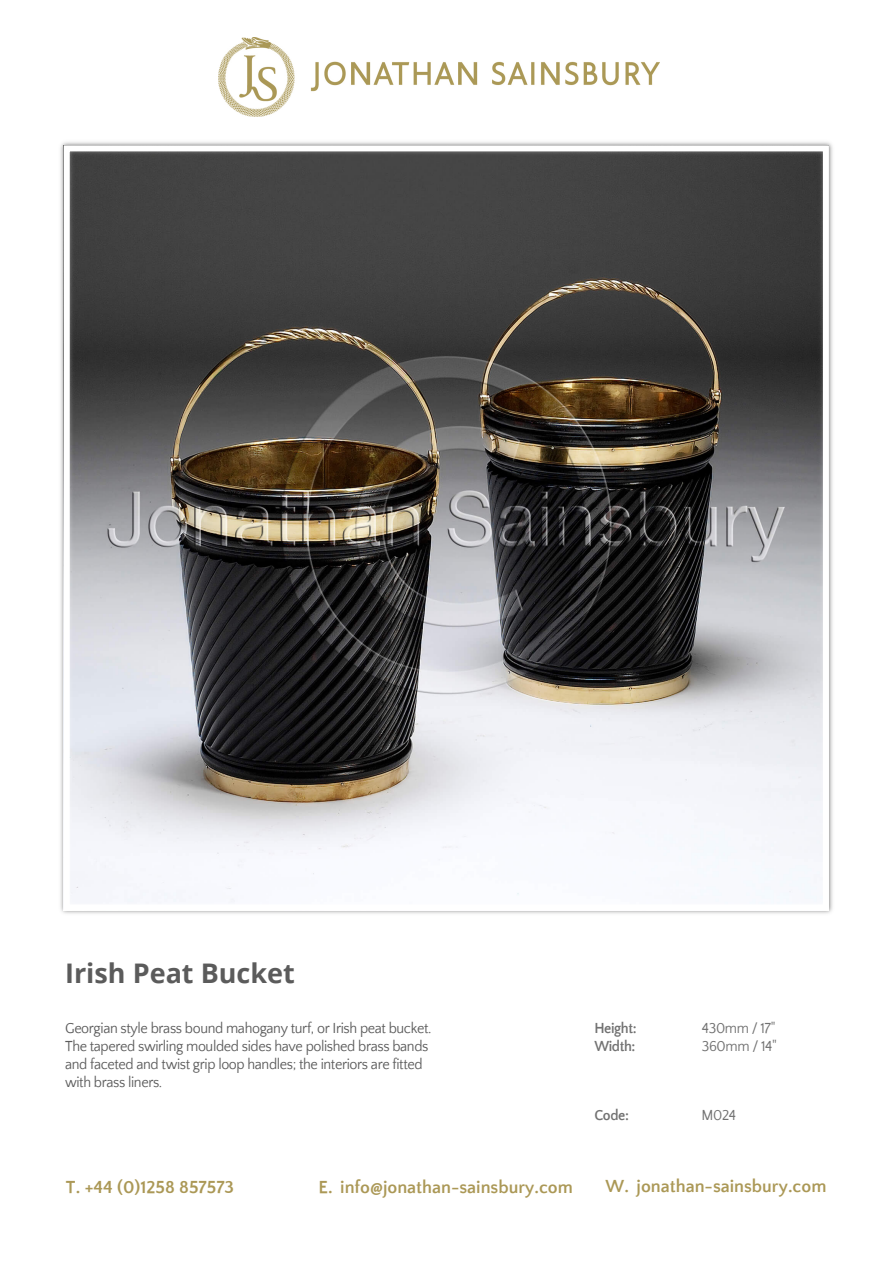
<style>
.page{position:relative;width:893px;height:1263px;background:#fff}
.page>*{position:absolute;margin:0;border:0;box-sizing:border-box;transform-origin:0 0}
.t1{font:700 27px "Open Sans";color:#5b5b5b}
.t2{font:700 18px "Quattrocento Sans";color:#ab9856}
.t3{font:15px/18px "Quattrocento Sans";letter-spacing:-.025em;color:#5b5b5b;scale:.95 1}
.t4{font:15px/18px "Quattrocento Sans";letter-spacing:-.025em;color:#717171;scale:.95 1}
.t5{font:700 15px/18px "Quattrocento Sans";letter-spacing:-.025em;color:#727272;scale:.95 1}
</style>
<div class="page">
<img style="left:218px;top:37px;width:442px;height:79px">
<img style="left:60px;top:142px;width:773px;height:772px">
<div style="left:64px;top:145px;width:765px;height:765px;border:6px solid #fff"></div>
<h1 class="t1" style="left:65px;top:954px;width:231px">Irish Peat Bucket</h1>
<p class="t3" style="left:65px;top:1019px;width:387px">Georgian style brass bound mahogany turf, or Irish peat bucket.<br>The tapered swirling moulded sides have polished brass bands and faceted and twist grip loop handles; the interiors are fitted with brass liners.</p>
<p class="t5" style="left:594px;top:1020px;width:46px">Height:<br>Width:</p>
<p class="t5" style="left:594px;top:1106px;width:38px">Code:</p>
<p class="t4" style="left:702px;top:1020px;width:80px">430mm / 17"<br>360mm / 14"</p>
<p class="t4" style="left:701px;top:1106px;width:38px">M024</p>
<p class="t2" style="left:66px;top:1177px;width:170px">T. +44 (0)1258 857573</p>
<p class="t2" style="left:318px;top:1177px;width:256px">E. info@jonathan-sainsbury.com</p>
<p class="t2" style="left:606px;top:1177px;width:222px">W. jonathan-sainsbury.com</p>
</div>
